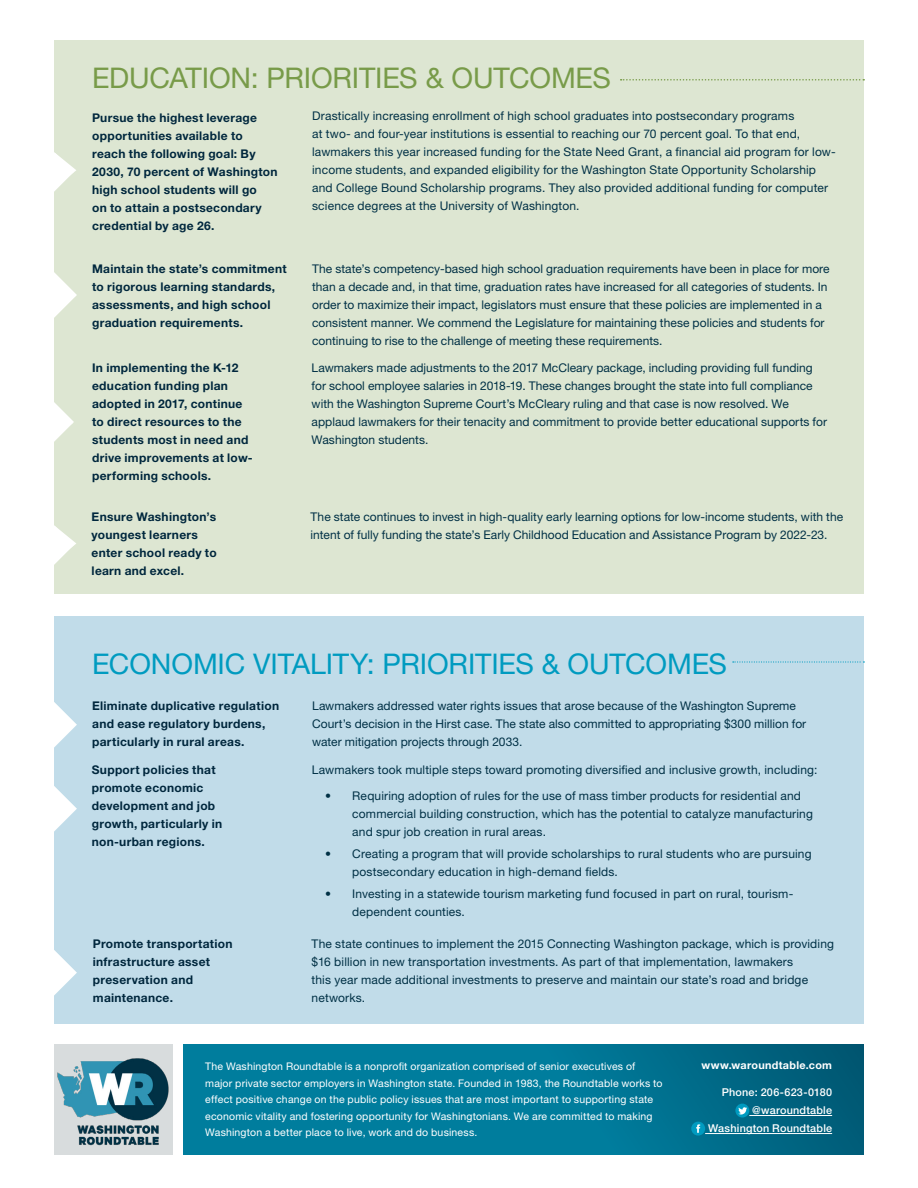
<style>
.page{position:relative;width:918px;height:1188px;background:#fff}
.page>*{position:absolute;margin:0;border:0;box-sizing:border-box;transform-origin:0 0}
.t1{font:28.5px "Helvetica Neue LT Std";letter-spacing:-.005em;color:#009bc0}
.t2{font:28.5px "Helvetica Neue LT Std";letter-spacing:-.005em;color:#789b49}
.t3{font:12px/18px "Helvetica Neue LT Std";letter-spacing:.01em;color:#003045}
.t4{font:700 12px/18px "Helvetica Neue LT Std";letter-spacing:.025em;color:#00273d}
.t5{font:500 10.8px/18px "Helvetica Neue LT Std";letter-spacing:.02em;color:#fff;text-align:right}
.t6{font:700 10.8px "Helvetica Neue LT Std";letter-spacing:.03em;color:#fff}
.t7{font:10.5px/16.5px "Helvetica Neue LT Std";letter-spacing:.02em;color:#fff}
</style>
<div class="page">
<div style="left:54px;top:1044px;width:119px;height:111px;background:#d8dcdd"></div>
<div style="left:184px;top:1044px;width:680px;height:111px;background:linear-gradient(to right,#0086a7,#006481)"></div>
<hr style="left:749px;top:1115px;width:83px;height:1px;background:#fff">
<hr style="left:705px;top:1133px;width:127px;height:1px;background:#fff">
<div style="left:735px;top:1104px;width:14px;height:14px;background:#009bc0;border-radius:50%"></div>
<svg style="left:738px;top:1107px;width:9px;height:8px"></svg>
<div style="left:691px;top:1122px;width:14px;height:14px;background:#009bc0;border-radius:50%"></div>
<svg style="left:696px;top:1124px;width:4px;height:9px"></svg>
<img style="left:57px;top:1058px;width:112px;height:88px">
<div style="left:55px;top:40px;width:809px;height:554px;background:#dde6d2"></div>
<div style="left:54px;top:617px;width:810px;height:407px;background:#c1dce9"></div>
<svg style="left:54px;top:950px;width:23px;height:45px"></svg>
<svg style="left:54px;top:702px;width:23px;height:130px"></svg>
<svg style="left:54px;top:98px;width:23px;height:519px"></svg>
<svg style="left:733px;top:661px;width:131px;height:2px"></svg>
<svg style="left:621px;top:79px;width:243px;height:2px"></svg>
<h1 class="t2" style="left:92px;top:61px;width:520px">EDUCATION: PRIORITIES &amp; OUTCOMES</h1>
<p class="t4" style="left:92px;top:108px;width:187px">Pursue the highest leverage opportunities available to reach the following goal: By<br>2030, 70 percent of Washington high school students will go<br>on to attain a postsecondary credential by age 26.</p>
<p class="t3" style="left:312px;top:107px;width:525px">Drastically increasing enrollment of high school graduates into postsecondary programs<br>at two- and four-year institutions is essential to reaching our 70 percent goal. To that end, lawmakers this year increased funding for the State Need Grant, a financial aid program for low&shy;income students, and expanded eligibility for the Washington State Opportunity Scholarship and College Bound Scholarship programs. They also provided additional funding for computer science degrees at the University of Washington.</p>
<p class="t3" style="left:312px;top:260px;width:519px">The state’s competency-based high school graduation requirements have been in place for more than a decade and, in that time, graduation rates have increased for all categories of students. In order to maximize their impact, legislators must ensure that these policies are implemented in a consistent manner. We commend the Legislature for maintaining these policies and students for continuing to rise to the challenge of meeting these requirements.</p>
<p class="t4" style="left:92px;top:260px;width:196px">Maintain the state’s commitment to rigorous learning standards, assessments, and high school graduation requirements.</p>
<p class="t4" style="left:92px;top:358px;width:162px">In implementing the K-12 education funding plan adopted in 2017, continue to direct resources to the students most in need and drive improvements at low&shy;performing schools.</p>
<p class="t3" style="left:312px;top:358px;width:517px">Lawmakers made adjustments to the 2017 McCleary package, including providing full funding for school employee salaries in 2018-19. These changes brought the state into full compliance with the Washington Supreme Court’s McCleary ruling and that case is now resolved. We applaud lawmakers for their tenacity and commitment to provide better educational supports for Washington students.</p>
<p class="t4" style="left:92px;top:507px;width:127px">Ensure Washington’s youngest learners enter school ready to learn and excel.</p>
<p class="t3" style="left:311px;top:507px;width:534px">The state continues to invest in high-quality early learning options for low-income students, with the intent of fully funding the state’s Early Childhood Education and Assistance Program by 2022-23.</p>
<h1 class="t1" style="left:92px;top:646px;width:636px">ECONOMIC VITALITY: PRIORITIES &amp; OUTCOMES</h1>
<p class="t4" style="left:92px;top:696px;width:188px">Eliminate duplicative regulation and ease regulatory burdens, particularly in rural areas.</p>
<p class="t4" style="left:92px;top:761px;width:132px">Support policies that promote economic development and job growth, particularly in non-urban regions.</p>
<p class="t3" style="left:312px;top:696px;width:496px">Lawmakers addressed water rights issues that arose because of the Washington Supreme<br>Court’s decision in the Hirst case. The state also committed to appropriating $300 million for water mitigation projects through 2033.</p>
<p class="t3" style="left:312px;top:761px;width:507px">Lawmakers took multiple steps toward promoting diversified and inclusive growth, including:</p>
<p class="t3" style="left:352px;top:786px;width:462px;text-indent:-27px">• Requiring adoption of rules for the use of mass timber products for residential and commercial building construction, which has the potential to catalyze manufacturing and spur job creation in rural areas.</p>
<p class="t3" style="left:352px;top:845px;width:461px;text-indent:-27px">• Creating a program that will provide scholarships to rural students who are pursuing postsecondary education in high-demand fields.</p>
<p class="t3" style="left:352px;top:885px;width:443px;text-indent:-27px">• Investing in a statewide tourism marketing fund focused in part on rural, tourism&shy;dependent counties.</p>
<p class="t4" style="left:93px;top:935px;width:141px">Promote transportation infrastructure asset preservation and maintenance.</p>
<p class="t3" style="left:312px;top:935px;width:524px">The state continues to implement the 2015 Connecting Washington package, which is providing $16 billion in new transportation investments. As part of that implementation, lawmakers<br>this year made additional investments to preserve and maintain our state’s road and bridge networks.</p>
<p class="t7" style="left:205px;top:1058px;width:459px">The Washington Roundtable is a nonprofit organization comprised of senior executives of major private sector employers in Washington state. Founded in 1983, the Roundtable works to effect positive change on the public policy issues that are most important to supporting state economic vitality and fostering opportunity for Washingtonians. We are committed to making Washington a better place to live, work and do business.</p>
<p class="t6" style="left:701px;top:1059px;width:132px">www.waroundtable.com</p>
<p class="t5" style="left:708px;top:1083px;width:125px">Phone: 206-623-0180 @waroundtable<br>Washington Roundtable</p>
</div>
